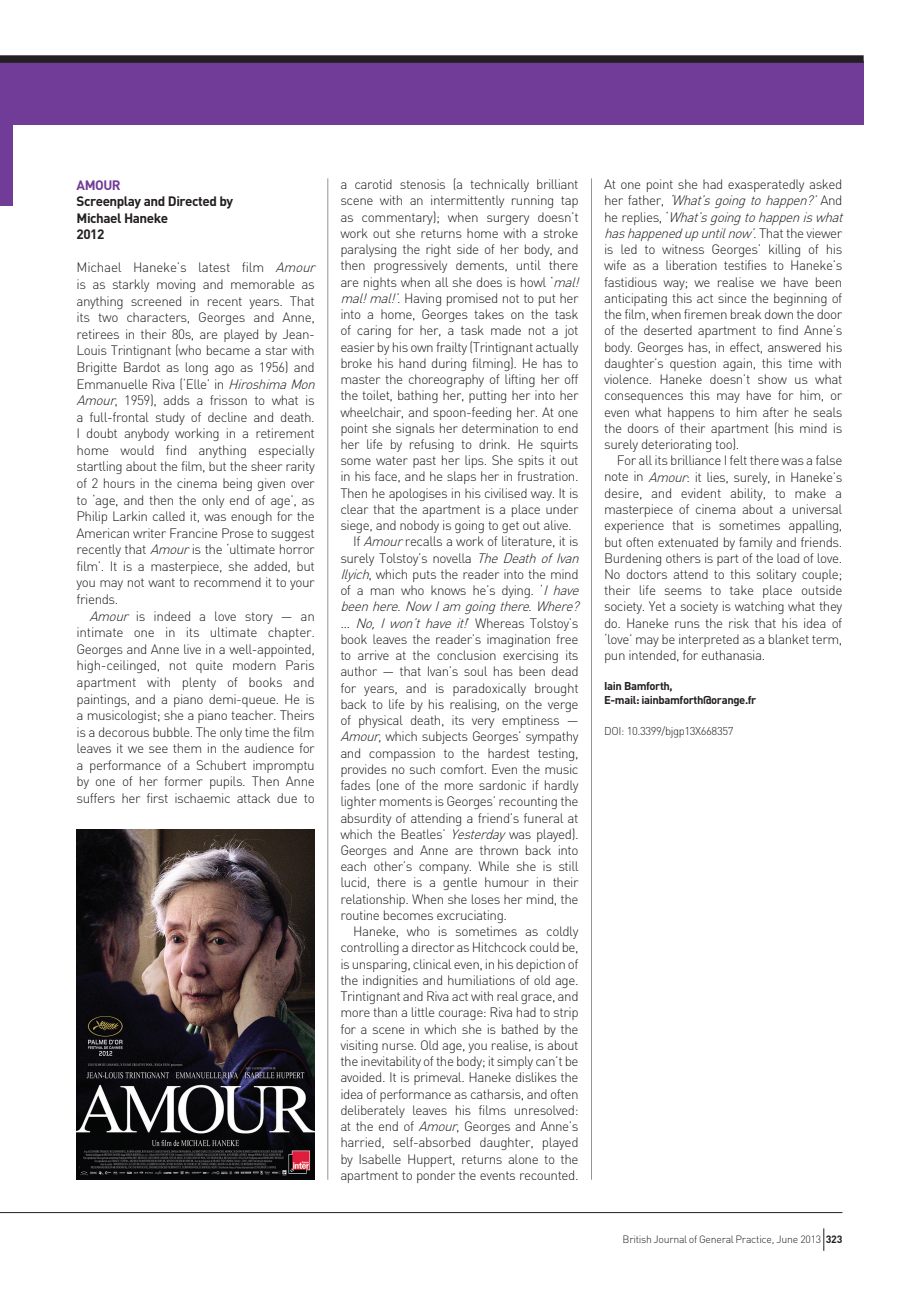
<style>
.page{position:relative;width:919px;height:1289px;background:#fff}
.page>*{position:absolute;margin:0;border:0;box-sizing:border-box;transform-origin:0 0}
.t1{font:300 13.5px/16.5px "DIN";letter-spacing:-.035em;color:#231f20}
.t2{font:italic 300 13.5px "DIN";color:#231f20}
.t3{font:700 13.5px/16.5px "DIN";letter-spacing:-.035em;color:#231f20}
.t4{font:700 13.5px "DIN";color:#713c98}
.t5{font:700 11.25px/13.5px "DIN";letter-spacing:-.035em;color:#231f20}
.t6{font:300 11.25px "DIN";letter-spacing:-.035em;color:#231f20}
.t7{font:300 10.5px "DIN";letter-spacing:-.025em;color:#231f20}
.s1{font-style:italic}
.s2{font-style:normal}
.s3{font-weight:700}
</style>
<div class="page">
<div style="left:0;top:61px;width:13px;height:145px;background:#713c98"></div>
<hr style="left:591px;top:178px;width:1px;height:1001px;background:#939598">
<hr style="left:327px;top:178px;width:1px;height:1001px;background:#939598">
<img style="left:77px;top:829px;width:237px;height:350px">
<hr style="left:0;top:1212px;width:842px;height:1px;background:#231f20">
<svg style="left:823px;top:1228px;width:1px;height:22px"></svg>
<div style="left:13px;top:61px;width:850px;height:64px;background:#713c98"></div>
<div style="left:0;top:55px;width:863px;height:8px;background:#231f20"></div>
<p class="t4" style="left:77px;top:176px;width:46px">Amour</p>
<p class="t3" style="left:77px;top:192px;width:158px">Screenplay and Directed by<br>M ichael Haneke<br>2012</p>
<p class="t1" style="left:77px;top:259px;width:244px">Michael Haneke’s latest film <span class="s1">Amour </span>is as starkly moving and memorable as anything screened in recent years. That its two characters, Georges and Anne, retirees in their 80s, are played by Jean-Louis Trintignant (who became a star with Brigitte Bardot as long ago as 1956) and Emmanuelle Riva (‘Elle’ in <span class="s1">HiroshimaMon Amour</span>, 1959), adds a frisson to what is a full-frontal study of decline and death.<br>I doubt anybody working in a retirement home would find anything especially startling about the film, but the sheer rarity of 2 hours in the cinema being given over to ‘age, and then the only end of age’, as Philip Larkin called it, was enough for the American writer Francine Prose to suggest recently that <span class="s1">Amour</span>is the ‘ultimate horror film’. It is a masterpiece, she added, but you may not want to recommend it to your friends.</p>
<p class="t1" style="left:77px;top:607px;width:240px;text-align:justify;text-indent:13px"><span class="s1">Amour</span> is indeed a love story — an intimate one in its ultimate chapter.<br>Georges and Anne live in a well-appointed, high-ceilinged, not quite modern Paris apartment with plenty of books and paintings, and a piano demi-queue. He is a musicologist; she a piano teacher. Theirs is a decorous bubble. The only time the film leaves it we see them in the audience for a performance of a Schubert impromptu by one of her former pupils. Then Anne suffers her first ischaemic attack due to</p>
<p class="t1" style="left:340px;top:176px;width:240px">a carotid stenosis (a technically brilliant</p>
<p class="t1" style="left:340px;top:192px;width:240px">scene with an intermittently running tap</p>
<p class="t1" style="left:340px;top:208px;width:240px">as commentary); when surgery doesn’t</p>
<p class="t1" style="left:340px;top:225px;width:240px">work out she returns home with a stroke</p>
<p class="t1" style="left:340px;top:241px;width:240px">paralysing the right side of her body, and</p>
<p class="t1" style="left:340px;top:257px;width:240px">then progressively dements, until there</p>
<p class="t1" style="left:340px;top:273px;width:244px">are nights when all she does is howl ‘<span class="s1">mal!</span></p>
<p class="t1" style="left:340px;top:290px;width:240px"><span class="s1">mal!mal!’</span>. Having promised not to put her</p>
<p class="t1" style="left:340px;top:306px;width:240px">into a home, Georges takes on the task</p>
<p class="t1" style="left:340px;top:322px;width:240px">of caring for her, a task made not a jot</p>
<p class="t1" style="left:340px;top:338px;width:240px">easier by his own frailty (Trintignant actually</p>
<p class="t1" style="left:340px;top:354px;width:240px">broke his hand during filming). He has to</p>
<p class="t1" style="left:340px;top:371px;width:240px">master the choreography of lifting her off</p>
<p class="t1" style="left:340px;top:387px;width:240px">the toilet, bathing her, putting her into her</p>
<p class="t1" style="left:340px;top:403px;width:240px">wheelchair, and spoon-feeding her. At one</p>
<p class="t1" style="left:340px;top:419px;width:240px">point she signals her determination to end</p>
<p class="t1" style="left:340px;top:436px;width:240px">her life by refusing to drink. He squirts</p>
<p class="t1" style="left:340px;top:452px;width:240px">some water past her lips. She spits it out</p>
<p class="t1" style="left:340px;top:468px;width:240px">in his face, and he slaps her in frustration.</p>
<p class="t1" style="left:340px;top:484px;width:240px">Then he apologises in his civilised way. It is</p>
<p class="t1" style="left:340px;top:500px;width:240px">clear that the apartment is a place under</p>
<p class="t1" style="left:340px;top:517px;width:233px">siege, and nobody is going to get out alive.</p>
<p class="t1" style="left:353px;top:533px;width:227px">If <span class="s1">Amour</span>recalls a work of literature, it is</p>
<p class="t1" style="left:340px;top:549px;width:244px">surely Tolstoy’s novella <span class="s1">TheDeathofIvan</span></p>
<p class="t1" style="left:340px;top:565px;width:240px"><span class="s1">Ilyich</span>, which puts the reader into the mind</p>
<p class="t1" style="left:340px;top:582px;width:244px">of a man who knows he’s dying. ‘<span class="s1">I have</span></p>
<p class="t2" style="left:340px;top:598px;width:244px">beenhere.Now Iam goingthere.Where?</p>
<p class="t2" style="left:340px;top:614px;width:240px">... No, I won’t have it!<span class="s2">’ Wh e re a s To lst oy’ s</span></p>
<p class="t1" style="left:340px;top:630px;width:240px">book leaves the reader’s imagination free</p>
<p class="t1" style="left:340px;top:647px;width:240px">to arrive at the conclusion exercising its</p>
<p class="t1" style="left:340px;top:663px;width:240px">author — that Ivan’s soul has been dead</p>
<p class="t1" style="left:340px;top:679px;width:240px">for years, and is paradoxically brought</p>
<p class="t1" style="left:340px;top:695px;width:240px">back to life by his realising, on the verge</p>
<p class="t1" style="left:340px;top:711px;width:240px">of physical death, its very emptiness —</p>
<p class="t1" style="left:340px;top:728px;width:240px"><span class="s1">Amour</span>, which subjects Georges’ sympathy</p>
<p class="t1" style="left:340px;top:744px;width:240px">and compassion to the hardest testing,</p>
<p class="t1" style="left:340px;top:760px;width:240px">provides no such comfort. Even the music</p>
<p class="t1" style="left:340px;top:776px;width:240px">fades (one of the more sardonic if hardly</p>
<p class="t1" style="left:340px;top:793px;width:240px">lighter moments is Georges’ recounting the</p>
<p class="t1" style="left:340px;top:809px;width:240px">absurdity of attending a friend’s funeral at</p>
<p class="t1" style="left:340px;top:825px;width:240px">which the Beatles’ <span class="s1">Yesterday</span>was played).</p>
<p class="t1" style="left:340px;top:841px;width:240px">Georges and Anne are thrown back into</p>
<p class="t1" style="left:340px;top:858px;width:240px">each other’s company. While she is still</p>
<p class="t1" style="left:340px;top:874px;width:240px">lucid, there is a gentle humour in their</p>
<p class="t1" style="left:340px;top:890px;width:240px">relationship. When she loses her mind, the</p>
<p class="t1" style="left:340px;top:906px;width:168px">routine becomes excruciating.</p>
<p class="t1" style="left:353px;top:922px;width:227px">Haneke, who is sometimes as coldly</p>
<p class="t1" style="left:340px;top:939px;width:240px">controlling a director as Hitchcock could be,</p>
<p class="t1" style="left:340px;top:955px;width:240px">is unsparing, clinical even, in his depiction of</p>
<p class="t1" style="left:340px;top:971px;width:240px">the indignities and humiliations of old age.</p>
<p class="t1" style="left:340px;top:987px;width:240px">Trintignant and Riva act with real grace, and</p>
<p class="t1" style="left:340px;top:1004px;width:240px">more than a little courage: Riva had to strip</p>
<p class="t1" style="left:340px;top:1020px;width:240px">for a scene in which she is bathed by the</p>
<p class="t1" style="left:340px;top:1036px;width:240px">visiting nurse. Old age, you realise, is about</p>
<p class="t1" style="left:340px;top:1052px;width:240px">the inevitability of the body; it simply can’t be</p>
<p class="t1" style="left:340px;top:1069px;width:240px">avoided. It is primeval. Haneke dislikes the</p>
<p class="t1" style="left:340px;top:1085px;width:240px">idea of performance as catharsis, and often</p>
<p class="t1" style="left:340px;top:1101px;width:240px">deliberately leaves his films unresolved:</p>
<p class="t1" style="left:340px;top:1117px;width:240px">at the end of <span class="s1">Amour</span>, Georges and Anne’s</p>
<p class="t1" style="left:340px;top:1133px;width:240px">harried, self-absorbed daughter, played</p>
<p class="t1" style="left:340px;top:1150px;width:240px">by Isabelle Huppert, returns alone to the</p>
<p class="t1" style="left:340px;top:1166px;width:240px">apartment to ponder the events recounted.</p>
<p class="t1" style="left:604px;top:176px;width:244px">At one point she had exasperatedly asked h e r f a t h e r , <span class="s1">‘What’sgoingtohappen?’</span>A n d h e r e p l i e s , ‘ <span class="s1">What’sgoingtohappeniswhat hashappenedupuntilnow’</span>. T h a t t h e v i e w e r is led to witness Georges’ killing of his wife as a liberation testifies to Haneke’s fastidious way; we realise we have been anticipating this act since the beginning of the film, when firemen break down the door of the deserted apartment to find Anne’s body. Georges has, in effect, answered his daughter’s question again, this time with violence. Haneke doesn’t show us what consequences this may have for him, or even what happens to him after he seals the doors of their apartment (his mind is surely deteriorating too).</p>
<p class="t1" style="left:604px;top:452px;width:240px;text-align:justify;text-indent:13px">For all its brilliance I felt there was a false note in <span class="s1">Amour</span>: it lies, surely, in Haneke’s desire, and evident ability, to make a masterpiece of cinema about a universal experience that is sometimes appalling, but often extenuated by family and friends.<br>Burdening others is part of the load of love.<br>No doctors attend to this solitary couple; their life seems to take place outside society. Yet a society is watching what they do. Haneke runs the risk that his idea of ‘love’ may be interpreted as a blanket term, pun intended, for euthanasia.</p>
<p class="t5" style="left:604px;top:678px;width:154px">Iain Bamforth,<br>E-mail: iainbamforth@orange.fr</p>
<p class="t6" style="left:604px;top:724px;width:131px">DOI: 10.3399/bjgp13X668357</p>
<p class="t7" style="left:622px;top:1232px;width:221px">British Journal of General Practice, June 2013 <span class="s3">323</span></p>
</div>
